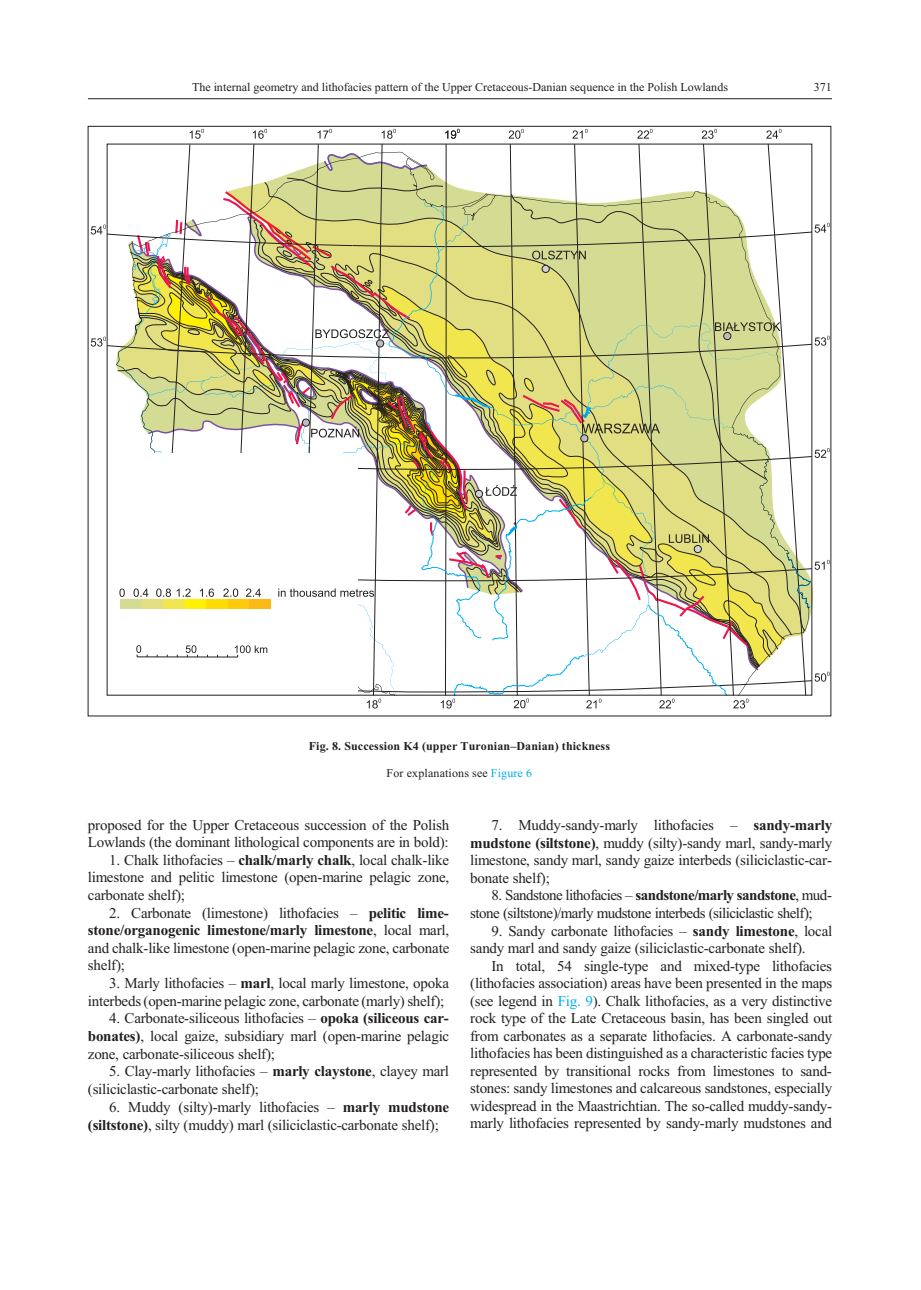
<style>
.page{position:relative;width:921px;height:1290px;background:#fff}
.page>*{position:absolute;margin:0;border:0;box-sizing:border-box;transform-origin:0 0}
.t1{font:15px/17.5px "Times New Roman";letter-spacing:-.015em;color:#231f20}
.t2{font:15px/17.5px "Times New Roman";letter-spacing:-.035em;color:#231f20}
.t3{font:12px "Times New Roman";letter-spacing:.005em;color:#231f20}
.t4{font:700 12px "Times New Roman";letter-spacing:.01em;color:#231f20}
.s1{color:#00aeef}
.s2{font-weight:700}
</style>
<div class="page">
<hr style="left:88px;top:98px;width:744px;height:1px;background:#231f20">
<svg style="left:91px;top:129px;width:739px;height:580px"></svg>
<p class="t3" style="left:192px;top:83px;width:538px">The internal geometry and lithofacies pattern of the Upper Cretaceous-Danian sequence in the Polish Lowlands</p>
<p class="t3" style="left:814px;top:83px;width:20px">371</p>
<p class="t4" style="left:309px;top:742px;width:303px">Fig. 8. Suc ces sion K4 (up per Turonian–Danian) thickness</p>
<p class="t3" style="left:387px;top:768px;width:147px">For ex pla na tions see <span class="s1">Fig ure 6</span></p>
<p class="t1" style="left:88px;top:817px;width:363px">pro posed for the Up per Cre ta ceous suc cession of the Polish<br>Low lands (the domi nant lithological compo nents are in bold):</p>
<p class="t1" style="left:88px;top:853px;width:363px;text-align:justify;text-indent:21px">1. Chalk lithofacies – <span class="s2">chalk/marly chalk</span>, lo cal chalk-like lime stone and pelitic lime stone (open-ma rine pe lagic zone, car bon ate shelf);</p>
<p class="t1" style="left:88px;top:905px;width:363px;text-align:justify;text-indent:21px">2. Car bon ate (lime stone) lithofacies – <span class="s2">pelitic lime - stone/organogenic lime stone/marly lime stone</span>, lo cal marl, and chalk-like lime stone (open-ma rine pe lagic zone, carbon ate shelf);</p>
<p class="t1" style="left:88px;top:976px;width:363px;text-indent:21px">3. Marly lithofacies – <span class="s2">marl</span>, lo cal marly lime stone, opoka interbeds (open-ma rine pe lagic zone, car bonate (marly) shelf);</p>
<p class="t1" style="left:88px;top:1011px;width:363px;text-align:justify;text-indent:21px">4. Car bon ate-si li ceous lithofacies – <span class="s2">opoka (si li ceous car - bon ates)</span>, lo cal gaize, sub sid iary marl (open-ma rine pe lagic zone, car bon ate-si li ceous shelf);</p>
<p class="t1" style="left:88px;top:1064px;width:363px;text-indent:21px">5. Clay-marly lithofacies – <span class="s2">marly claystone</span>, clayey marl (siliciclastic-car bon ate shelf);</p>
<p class="t1" style="left:88px;top:1099px;width:363px;text-indent:21px">6. Muddy (silty)-marly lithofacies – <span class="s2">marly mudstone (siltstone)</span>, silty (muddy) marl (siliciclastic-car bon ate shelf);</p>
<p class="t1" style="left:470px;top:818px;width:364px;text-align:justify;text-indent:21px">7. Muddy-sand y-marly lithofacies – <span class="s2">sandy-marly mudstone (siltstone)</span>, muddy (silty)-sandy marl, sandy-marly lime stone, sandy marl, sandy gaize interbeds (siliciclastic-car&shy;bon ate shelf);</p>
<p class="t2" style="left:470px;top:888px;width:363px;text-indent:21px">8. Sand stone lithofacies – <span class="s2">sand stone/marly sand stone</span>, mud - stone (siltstone)/marly mudstone interbeds (siliciclastic shelf);</p>
<p class="t1" style="left:470px;top:923px;width:364px;text-indent:21px">9. Sandy car bon ate lithofacies – <span class="s2">sandy limestone</span>, lo cal sandy marl and sandy gaize (siliciclastic-car bon ate shelf).</p>
<p class="t1" style="left:470px;top:958px;width:364px;text-align:justify;text-indent:21px">In to tal, 54 sin gle-type and mixed-type lithofacies (lithofacies as so ci a tion) areas have been pre sented in the maps (see leg end in <span class="s1">Fig. 9</span>). Chalk lithofacies, as a very dis tinc tive rock type of the Late Cre ta ceous ba sin, has been sin gled out from car bonates as a sep a rate lithofacies. A car bonate-sandy lithofacies has been dis tin guished as a charac ter is tic fa cies type rep re sented by tran si tional rocks from lime stones to sand - stones: sandy lime stones and cal car e ous sand stones, es pe cially widespread in the Maastrichtian. The so-called muddy-sandy&shy;marly lithofacies rep re sented by sandy-marly mudstones and</p>
</div>
